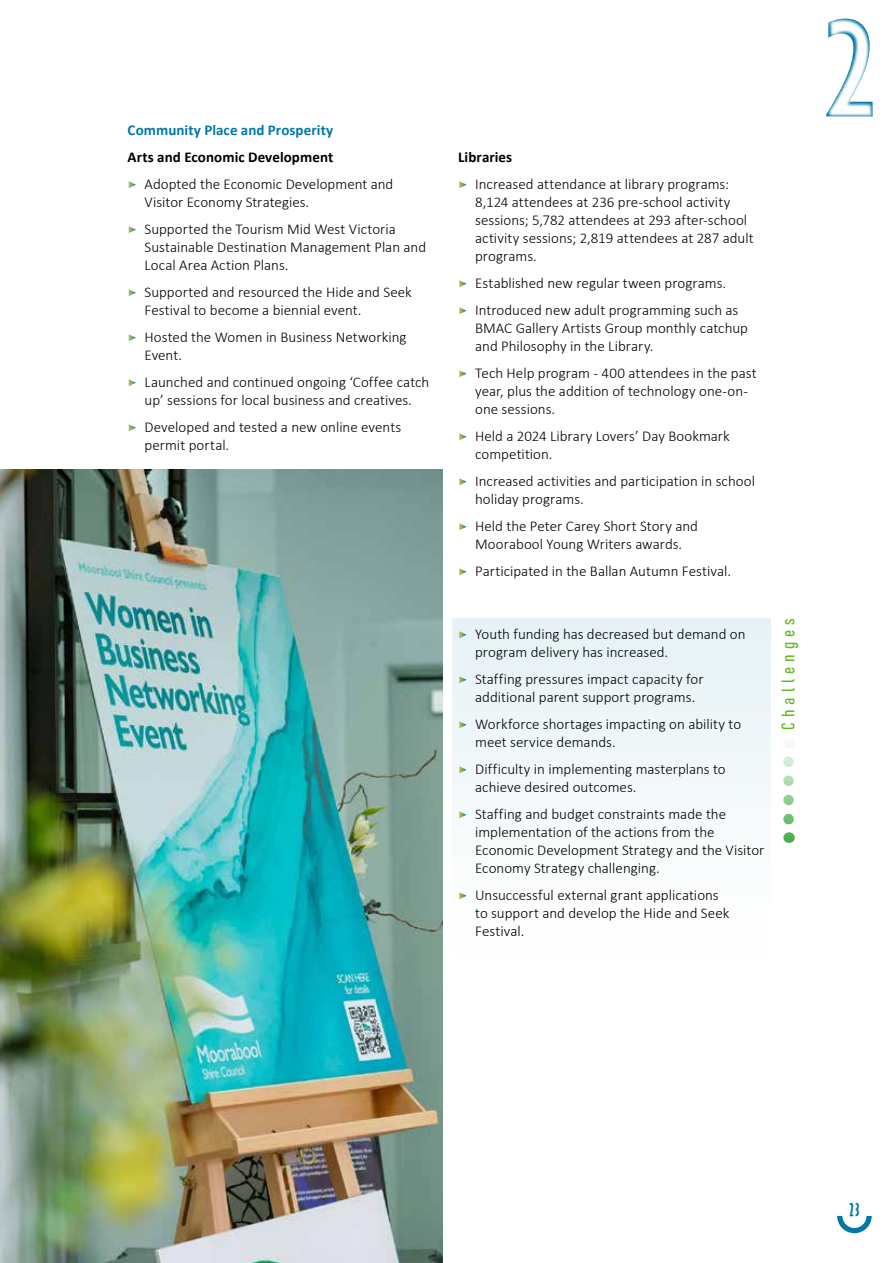
<style>
.page{position:relative;width:893px;height:1263px;background:#fff}
.page>*{position:absolute;margin:0;border:0;box-sizing:border-box;transform-origin:0 0}
.t1{font:18px "Bahnschrift";letter-spacing:.275em;color:#65b91c}
.t2{font:700 extra-condensed 16.5px "Gill Sans";color:#0078a9}
.t3{font:300 15px/18px "Calibri";color:#000}
.t4{font:700 15px "Calibri";letter-spacing:.005em;color:#0078a9}
.s1{font-weight:700}
.s2{font-family:"Minion Pro";font-weight:400;color:#fff}
</style>
<div class="page">
<svg style="left:837px;top:1216px;width:35px;height:17px"></svg>
<svg style="left:826px;top:19px;width:46px;height:97px"></svg>
<div style="left:452px;top:618px;width:319px;height:339px;background:#f3f9fa"></div>
<svg style="left:783px;top:761px;width:11px;height:82px"></svg>
<img style="left:0;top:469px;width:442px;height:794px">
<p class="t4" style="left:128px;top:119px;width:207px">Community Place and Prosperity</p>
<p class="t3" style="left:128px;top:143px;width:267px;line-height:27px"><span class="s1">Arts and Economic Development<br></span><span class="s2">▶</span> Adopted the Economic Development and</p>
<p class="t3" style="left:128px;top:188px;width:270px;line-height:27px;text-indent:17px">Visitor Economy Strategies.<br><span class="s2">▶</span> Supported the Tourism Mid West Victoria</p>
<p class="t3" style="left:145px;top:237px;width:283px">Sustainable Destination Management Plan and<br>Local Area Action Plans.</p>
<p class="t3" style="left:145px;top:282px;width:269px;text-indent:-17px"><span class="s2">▶</span> Supported and resourced the Hide and Seek<br>Festival to become a biennial event.</p>
<p class="t3" style="left:145px;top:327px;width:263px;text-indent:-17px"><span class="s2">▶</span> Hosted the Women in Business Networking<br>Event.</p>
<p class="t3" style="left:128px;top:372px;width:303px;text-align:center"><span class="s2">▶</span> Launched and continued ongoing ‘Coffee catch up’ sessions for local business and creatives.</p>
<p class="t3" style="left:145px;top:417px;width:258px;text-indent:-17px"><span class="s2">▶</span> Developed and tested a new online events permit portal.</p>
<p class="t3" style="left:458px;top:143px;width:273px;line-height:27px"><span class="s1">Libraries<br></span><span class="s2">▶</span> Increased attendance at library programs:</p>
<p class="t3" style="left:475px;top:192px;width:280px">8,124 attendees at 236 pre-school activity sessions; 5,782 attendees at 293 after-school activity sessions; 2,819 attendees at 287 adult programs.</p>
<p class="t3" style="left:458px;top:269px;width:282px;line-height:27px"><span class="s2">▶</span> Established new regular tween programs. <span class="s2">▶</span> Introduced new adult programming such as</p>
<p class="t3" style="left:475px;top:318px;width:274px">BMAC Gallery Artists Group monthly catchup and Philosophy in the Library.</p>
<p class="t3" style="left:475px;top:363px;width:283px;text-indent:-17px"><span class="s2">▶</span> Tech Help program - 400 attendees in the past year, plus the addition of technology one-on&shy;one sessions.</p>
<p class="t3" style="left:475px;top:426px;width:256px;text-indent:-17px"><span class="s2">▶</span> Held a 2024 Library Lovers’ Day Bookmark competition.</p>
<p class="t3" style="left:475px;top:471px;width:281px;text-indent:-17px"><span class="s2">▶</span> Increased activities and participation in school holiday programs.</p>
<p class="t3" style="left:458px;top:516px;width:241px;text-align:center"><span class="s2">▶</span> Held the Peter Carey Short Story and<br>Moorabool Young Writers awards.</p>
<p class="t3" style="left:458px;top:561px;width:275px"><span class="s2">▶</span> Participated in the Ballan Autumn Festival.</p>
<p class="t3" style="left:475px;top:624px;width:272px;text-indent:-17px"><span class="s2">▶</span> Youth funding has decreased but demand on program delivery has increased.</p>
<p class="t3" style="left:458px;top:669px;width:247px;text-align:center"><span class="s2">▶</span> Staffing pressures impact capacity for additional parent support programs.</p>
<p class="t3" style="left:475px;top:714px;width:268px;text-indent:-17px"><span class="s2">▶</span> Workforce shortages impacting on ability to meet service demands.</p>
<p class="t3" style="left:475px;top:759px;width:252px;text-indent:-17px"><span class="s2">▶</span> Difficulty in implementing masterplans to achieve desired outcomes.</p>
<p class="t3" style="left:475px;top:804px;width:291px;text-indent:-17px"><span class="s2">▶</span> Staffing and budget constraints made the implementation of the actions from the Economic Development Strategy and the Visitor Economy Strategy challenging.</p>
<p class="t3" style="left:475px;top:885px;width:256px;text-indent:-17px"><span class="s2">▶</span> Unsuccessful external grant applications to support and develop the Hide and Seek<br>Festival.</p>
<p class="t1" style="left:774px;top:730px;width:113px;rotate:-90deg">Challenges</p>
<p class="t2" style="left:850px;top:1199px;width:11px">23</p>
</div>
